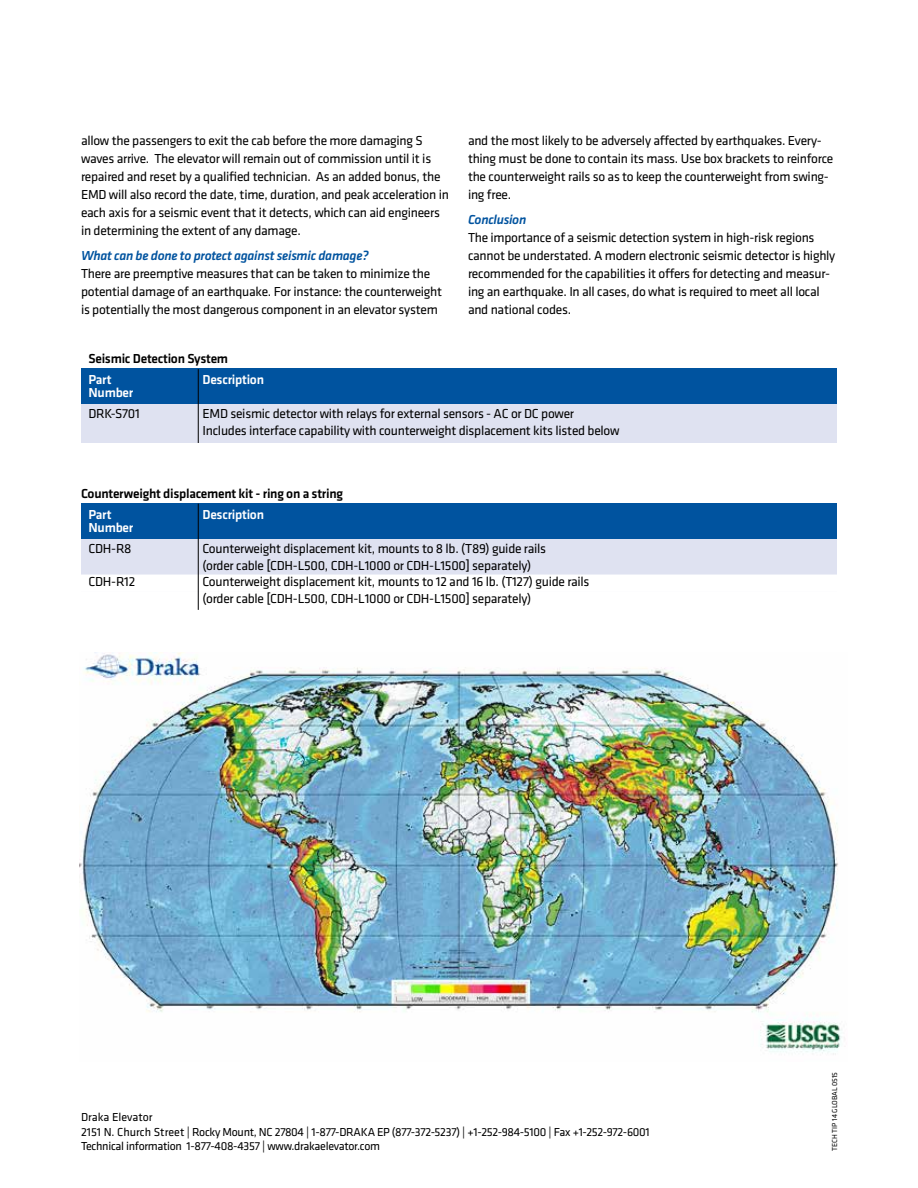
<style>
.page{position:relative;width:918px;height:1188px;background:#fff}
.page>*{position:absolute;margin:0;border:0;box-sizing:border-box;transform-origin:0 0}
.t1{font:13.5px/18px "Klavika Basic";letter-spacing:-.02em;color:#000}
.t2{font:500 13.5px "Klavika Basic";letter-spacing:-.02em;color:#000}
.t3{font:italic 500 13.5px "Klavika Basic";letter-spacing:-.02em;color:#00539f}
.t4{font:500 13.5px "Klavika Basic";letter-spacing:-.02em;color:#fff}
.t5{font:12px/14.4px "Klavika Basic";letter-spacing:-.025em;color:#000}
.t6{font:7.5px "Klavika Basic";color:#000}
</style>
<div class="page">
<div style="left:81px;top:524px;width:756px;height:83px;background:#dfe2f1"></div>
<div style="left:81px;top:503px;width:756px;height:36px;background:#00539f"></div>
<div style="left:81px;top:390px;width:756px;height:53px;background:#dfe2f1"></div>
<div style="left:81px;top:369px;width:756px;height:35px;background:#00539f"></div>
<div style="left:81px;top:575px;width:756px;height:16px;background:#fff"></div>
<div style="left:81px;top:591px;width:756px;height:17px;background:#fff"></div>
<hr style="left:198px;top:369px;width:1px;height:74px;background:#000">
<hr style="left:198px;top:504px;width:1px;height:106px;background:#000">
<img style="left:80px;top:652px;width:762px;height:403px">
<p class="t1" style="left:81px;top:131px;width:369px">allow the passengers to exit the cab before the more damaging S waves arrive. The elevator will remain out of commission until it is repaired and reset by a qualified technician. As an added bonus, the EMD will also record the date, time, duration, and peak acceleration in each axis for a seismic event that it detects, which can aid engineers in determining the extent of any damage.</p>
<p class="t3" style="left:81px;top:246px;width:289px">What can be done to protect against seismic damage?</p>
<p class="t1" style="left:81px;top:264px;width:363px">There are preemptive measures that can be taken to minimize the potential damage of an earthquake. For instance: the counterweight is potentially the most dangerous component in an elevator system</p>
<p class="t1" style="left:468px;top:131px;width:367px">and the most likely to be adversely affected by earthquakes. Every&shy;thing must be done to contain its mass. Use box brackets to reinforce the counterweight rails so as to keep the counterweight from swing&shy;ing free.</p>
<p class="t3" style="left:468px;top:210px;width:60px">Conclusion</p>
<p class="t1" style="left:468px;top:228px;width:369px">The importance of a seismic detection system in high-risk regions cannot be understated. A modern electronic seismic detector is highly recommended for the capabilities it offers for detecting and measur&shy;ing an earthquake. I n all cases, do what is required to meet all local and national codes.</p>
<p class="t2" style="left:89px;top:349px;width:141px">Seismic Detection System</p>
<p class="t4" style="left:89px;top:370px;width:24px">Part</p>
<p class="t4" style="left:202px;top:370px;width:63px">Description</p>
<p class="t4" style="left:89px;top:384px;width:46px">Number</p>
<p class="t1" style="left:89px;top:405px;width:87px">DRK-S701 E</p>
<p class="t1" style="left:206px;top:405px;width:415px;line-height:16.5px">MD seismic detector with relays for external sensors - AC or DC power<br>ncludes interface capability with counterweight displacement kits listed below</p>
<p class="t2" style="left:81px;top:484px;width:264px">Counterweight displacement kit - ring on a string</p>
<p class="t4" style="left:89px;top:505px;width:24px">Part</p>
<p class="t4" style="left:202px;top:505px;width:63px">Description</p>
<p class="t4" style="left:89px;top:519px;width:46px">Number</p>
<p class="t1" style="left:84px;top:540px;width:50px">CDH-R8</p>
<p class="t1" style="left:202px;top:540px;width:345px;line-height:16.5px">Counterweight displacement kit, mounts to 8 lb. (T89) guide rails (order cable [CDH-L500, CDH-L1000 or CDH-L1500] separately)</p>
<p class="t1" style="left:84px;top:573px;width:90px">CDH-R12 C</p>
<p class="t1" style="left:202px;top:573px;width:389px;line-height:16.5px;text-indent:6px">ounterweight displacement kit, mounts to 12 and 16 lb. (T127) guide rails (order cable [CDH-L500, CDH-L1000 or CDH-L1500] separately)</p>
<p class="t5" style="left:81px;top:1110px;width:570px">Draka Elevator<br>2151 N . Church Street | Rocky Mount, NC 27804 | 1-877-DRAKA EP (877-372-5237) | +1-252-984-5100 | Fax +1-252-972-6001<br>Technical information 1-877-408-4357 | www.drakaelevator.com</p>
<p class="t6" style="left:830px;top:1151px;width:81px;rotate:-90deg">TECH TIP 14 GLOBAL 0515</p>
</div>
